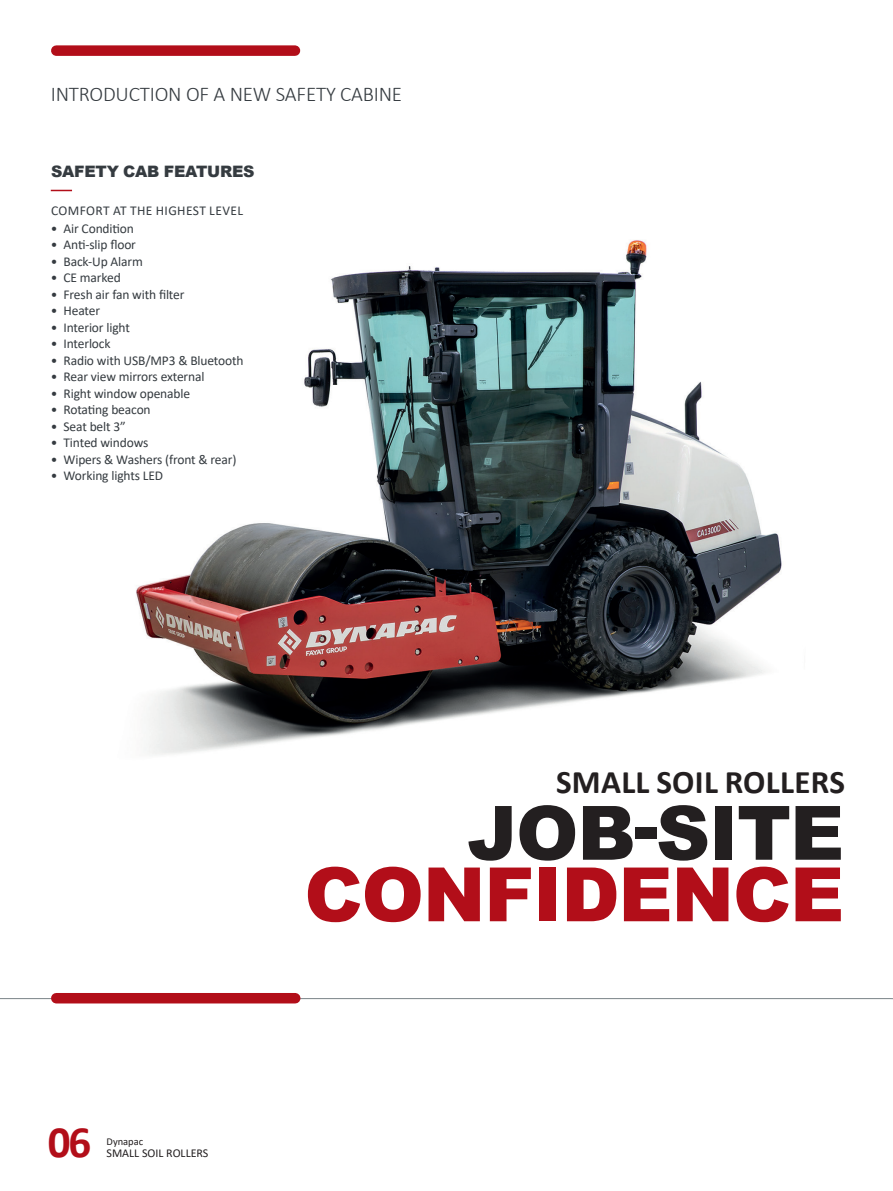
<style>
.page{position:relative;width:893px;height:1191px;background:#fff}
.page>*{position:absolute;margin:0;border:0;box-sizing:border-box;transform-origin:0 0}
.t1{font:900 75px "Arial";letter-spacing:-.015em;color:#b20e19}
.t2{font:900 75px "Arial";letter-spacing:-.015em;color:#231f20}
.t3{font:700 45px "Calibri";color:#b20e19}
.t4{font:700 33px "Calibri";letter-spacing:.01em;color:#231f20}
.t5{font:300 21px "Calibri";letter-spacing:-.01em;color:#353b40}
.t6{font:900 15.75px "Arial";letter-spacing:-.015em;color:#353b40}
.t7{font:13.5px "Calibri";letter-spacing:-.01em;color:#353b40}
.t8{font:13.5px "Calibri";letter-spacing:.03em;color:#353b40}
.t9{font:12px "Calibri";color:#231f20}
.t10{font:10.5px "Calibri";color:#231f20}
</style>
<div class="page">
<img style="left:136px;top:240px;width:646px;height:515px">
<svg style="left:0;top:997px;width:893px;height:7px"></svg>
<div style="left:56px;top:45px;width:239px;height:11px;background:#b20e19"></div>
<svg style="left:51px;top:190px;width:21px;height:1px"></svg>
<div style="left:56px;top:993px;width:239px;height:10px;background:#b20e19"></div>
<h3 class="t5" style="left:51px;top:81px;width:353px">INTRODUCTION OF A NEW SAFETY CABINE</h3>
<p class="t6" style="left:51px;top:160px;width:205px">SAFETY CAB FEATURES</p>
<p class="t8" style="left:51px;top:201px;width:194px">COMFORT AT THE HIGHEST LEVEL</p>
<p class="t7" style="left:51px;top:219px;width:85px">• Air Condition</p>
<p class="t7" style="left:51px;top:235px;width:87px">• Anti-slip floor</p>
<p class="t7" style="left:51px;top:252px;width:94px">• Back-Up Alarm</p>
<p class="t7" style="left:51px;top:268px;width:71px">• CE marked</p>
<p class="t7" style="left:51px;top:285px;width:135px">• Fresh air fan with filter</p>
<p class="t7" style="left:51px;top:301px;width:51px">• Heater</p>
<p class="t7" style="left:51px;top:318px;width:81px">• Interior light</p>
<p class="t7" style="left:51px;top:334px;width:61px">• Interlock</p>
<p class="t7" style="left:51px;top:351px;width:194px">• Radio with USB/MP3 &amp; Bluetooth</p>
<p class="t7" style="left:51px;top:367px;width:155px">• Rear view mirrors external</p>
<p class="t7" style="left:51px;top:384px;width:141px">• Right window openable</p>
<p class="t7" style="left:51px;top:400px;width:101px">• Rotating beacon</p>
<p class="t7" style="left:51px;top:417px;width:77px">• Seat belt 3”</p>
<p class="t7" style="left:51px;top:433px;width:99px">• Tinted windows</p>
<p class="t7" style="left:51px;top:450px;width:187px">• Wipers &amp; Washers (front &amp; rear)</p>
<p class="t7" style="left:51px;top:466px;width:114px">• Working lights LED</p>
<h2 class="t3" style="left:48px;top:1110px;width:45px">06</h2>
<p class="t10" style="left:107px;top:1134px;width:38px">Dynapac</p>
<p class="t9" style="left:107px;top:1144px;width:103px">SMALL SOIL ROLLERS</p>
<h3 class="t4" style="left:556px;top:758px;width:290px">SMALL SOIL ROLLERS</h3>
<h1 class="t2" style="left:467px;top:778px;width:379px">JOB-SITE</h1>
<h1 class="t1" style="left:304px;top:840px;width:541px">CONFIDENCE</h1>
</div>
